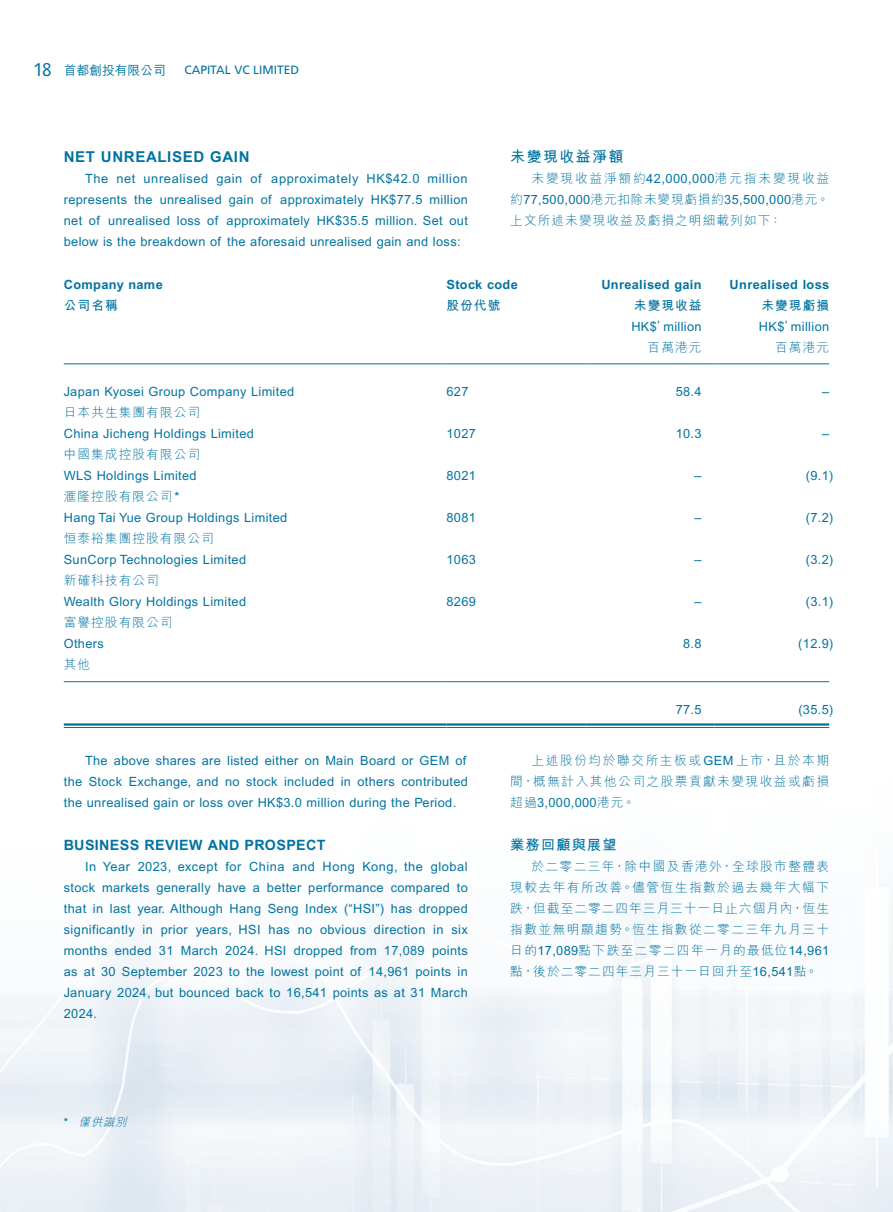
<style>
.page{position:relative;width:893px;height:1212px;background:#fff}
.page>*{position:absolute;margin:0;border:0;box-sizing:border-box;transform-origin:0 0}
.t1{font:700 15px "Arial";letter-spacing:.045em;color:#0073a1}
.t2{font:700 15px "M Hei HK";letter-spacing:.095em;color:#0073a1}
.t3{font:700 14.25px "Arial";letter-spacing:.03em;color:#0073a1}
.t4{font:700 14.25px "M Hei HK";letter-spacing:.08em;color:#0073a1}
.t5{font:12.75px/21px "Arial";letter-spacing:.03em;color:#0073a1;text-align:justify}
.t6{font:300 12.75px/21px "M Hei HK";letter-spacing:.08em;color:#0073a1;text-align:justify}
.t7{font:700 12.75px "Arial";letter-spacing:.03em;color:#0073a1}
.t8{font:300 12.75px/21px "M Hei HK";letter-spacing:.11em;color:#0073a1;text-align:right}
.t9{font:300 12.75px "M Hei HK";letter-spacing:.14em;color:#0073a1}
.t10{font:700 12.75px "M Hei HK";letter-spacing:.08em;color:#0073a1}
.t11{font:500 12.75px "M Hei HK";color:#0073a1}
.t12{font:12px "Frutiger LT Std";color:#0073a1}
.t13{font:italic 300 11.25px "M Hei HK";color:#0073a1}
.s1{font-family:"Vectora LT Std";font-weight:400;font-size:18px}
.s2{font-family:"Arial";font-weight:400}
.s3{font-family:"M Hei HK";font-weight:300}
.s4{font-family:"Arial";font-weight:400;font-style:normal}
</style>
<div class="page">
<hr style="left:64px;top:363px;width:382px;height:1px;background:#0073a1">
<hr style="left:446px;top:363px;width:141px;height:1px;background:#0073a1">
<hr style="left:587px;top:363px;width:127px;height:1px;background:#0073a1">
<hr style="left:714px;top:363px;width:115px;height:1px;background:#0073a1">
<hr style="left:64px;top:681px;width:382px;height:1px;background:#0073a1">
<hr style="left:446px;top:681px;width:141px;height:1px;background:#0073a1">
<hr style="left:587px;top:681px;width:127px;height:1px;background:#0073a1">
<hr style="left:714px;top:681px;width:115px;height:1px;background:#0073a1">
<hr style="left:64px;top:723px;width:382px;height:3px;background:#0073a1">
<hr style="left:64px;top:727px;width:382px;height:1px;background:#0073a1">
<hr style="left:446px;top:723px;width:141px;height:3px;background:#0073a1">
<hr style="left:446px;top:727px;width:141px;height:1px;background:#0073a1">
<hr style="left:587px;top:723px;width:127px;height:3px;background:#0073a1">
<hr style="left:587px;top:727px;width:127px;height:1px;background:#0073a1">
<hr style="left:714px;top:723px;width:115px;height:3px;background:#0073a1">
<hr style="left:714px;top:727px;width:115px;height:1px;background:#0073a1">
<p class="t11" style="left:33px;top:61px;width:134px"><span class="s1">18</span> 首都創投有限公司</p>
<p class="t12" style="left:184px;top:63px;width:116px">CAPITAL VC LIMITED</p>
<p class="t2" style="left:510px;top:146px;width:115px">未變現收益淨額</p>
<p class="t9" style="left:531px;top:172px;width:299px">未變現收益淨額約<span class="s2">42,000,000</span>港元指未變現收益</p>
<p class="t5" style="left:510px;top:189px;width:320px"><span class="s3">約</span>77,500,000<span class="s3">港元扣除未變現虧損約</span>35,500,000<span class="s3">港元。</span></p>
<p class="t6" style="left:510px;top:210px;width:273px">上文所述未變現收益及虧損之明細載列如下：</p>
<p class="t1" style="left:64px;top:148px;width:187px">NET UNREALISED GAIN</p>
<p class="t5" style="left:64px;top:168px;width:406px;text-indent:21px">The net unrealised gain of approximately HK$42.0 million represents the unrealised gain of approximately HK$77.5 million net of unrealised loss of approximately HK$35.5 million. Set out below is the breakdown of the aforesaid unrealised gain and loss:</p>
<p class="t7" style="left:64px;top:276px;width:100px">Company name</p>
<p class="t7" style="left:446px;top:276px;width:73px">Stock code</p>
<p class="t7" style="left:601px;top:276px;width:102px">Unrealised gain</p>
<p class="t7" style="left:730px;top:276px;width:101px">Unrealised loss</p>
<p class="t10" style="left:64px;top:296px;width:55px">公司名稱</p>
<p class="t10" style="left:446px;top:296px;width:55px">股份代號</p>
<p class="t10" style="left:634px;top:296px;width:69px">未變現收益</p>
<p class="t10" style="left:761px;top:296px;width:69px">未變現虧損</p>
<p class="t5" style="left:631px;top:316px;width:72px">HK$’ million</p>
<p class="t5" style="left:759px;top:316px;width:72px">HK$’ million</p>
<p class="t6" style="left:648px;top:336px;width:55px">百萬港元</p>
<p class="t6" style="left:775px;top:336px;width:55px">百萬港元</p>
<p class="t5" style="left:64px;top:382px;width:232px">Japan Kyosei Group Company Limited</p>
<p class="t5" style="left:446px;top:382px;width:23px">627</p>
<p class="t5" style="left:676px;top:382px;width:27px">58.4</p>
<p class="t5" style="left:822px;top:382px;width:9px">–</p>
<p class="t6" style="left:64px;top:402px;width:138px">日本共生集團有限公司</p>
<p class="t5" style="left:64px;top:424px;width:192px">China Jicheng Holdings Limited</p>
<p class="t5" style="left:446px;top:424px;width:31px">1027</p>
<p class="t5" style="left:676px;top:424px;width:27px">10.3</p>
<p class="t5" style="left:822px;top:424px;width:9px">–</p>
<p class="t6" style="left:64px;top:444px;width:138px">中國集成控股有限公司</p>
<p class="t5" style="left:64px;top:466px;width:134px">WLS Holdings Limited</p>
<p class="t5" style="left:446px;top:466px;width:31px">8021</p>
<p class="t5" style="left:694px;top:466px;width:9px">–</p>
<p class="t5" style="left:806px;top:466px;width:29px">(9.1)</p>
<p class="t6" style="left:64px;top:486px;width:117px">滙隆控股有限公司<span class="s2">*</span></p>
<p class="t5" style="left:64px;top:508px;width:225px">Hang Tai Yue Group Holdings Limited</p>
<p class="t5" style="left:446px;top:508px;width:31px">8081</p>
<p class="t5" style="left:694px;top:508px;width:9px">–</p>
<p class="t5" style="left:806px;top:508px;width:29px">(7.2)</p>
<p class="t6" style="left:64px;top:528px;width:152px">恒泰裕集團控股有限公司</p>
<p class="t5" style="left:64px;top:550px;width:184px">SunCorp Technologies Limited</p>
<p class="t5" style="left:446px;top:550px;width:31px">1063</p>
<p class="t5" style="left:694px;top:550px;width:9px">–</p>
<p class="t5" style="left:806px;top:550px;width:29px">(3.2)</p>
<p class="t6" style="left:64px;top:570px;width:97px">新確科技有公司</p>
<p class="t5" style="left:64px;top:592px;width:184px">Wealth Glory Holdings Limited</p>
<p class="t5" style="left:446px;top:592px;width:31px">8269</p>
<p class="t5" style="left:694px;top:592px;width:9px">–</p>
<p class="t5" style="left:806px;top:592px;width:29px">(3.1)</p>
<p class="t6" style="left:64px;top:612px;width:110px">富譽控股有限公司</p>
<p class="t5" style="left:64px;top:634px;width:42px">Others</p>
<p class="t5" style="left:683px;top:634px;width:20px">8.8</p>
<p class="t5" style="left:798px;top:634px;width:37px">(12.9)</p>
<p class="t6" style="left:64px;top:654px;width:28px">其他</p>
<p class="t5" style="left:676px;top:699px;width:27px">77.5</p>
<p class="t5" style="left:798px;top:699px;width:37px">(35.5)</p>
<p class="t5" style="left:64px;top:750px;width:406px;text-indent:21px">The above shares are listed either on Main Board or GEM of the Stock Exchange, and no stock included in others contributed the unrealised gain or loss over HK$3.0 million during the Period.</p>
<p class="t3" style="left:64px;top:837px;width:263px">BUSINESS REVIEW AND PROSPECT</p>
<p class="t5" style="left:64px;top:857px;width:406px;text-indent:21px">In Year 2023, except for China and Hong Kong, the global stock markets generally have a better performance compared to that in last year. Although Hang Seng Index (“HSI”) has dropped significantly in prior years, HSI has no obvious direction in six months ended 31 March 2024. HSI dropped from 17,089 points as at 30 September 2023 to the lowest point of 14,961 points in January 2024, but bounced back to 16,541 points as at 31 March 2024.</p>
<p class="t8" style="left:510px;top:749px;width:320px">上述股份均於聯交所主板或<span class="s2">GEM</span>上市，且於本期<br>間，概無計入其他公司之股票貢獻未變現收益或虧損</p>
<p class="t5" style="left:510px;top:792px;width:126px"><span class="s3">超過</span>3,000,000<span class="s3">港元。</span></p>
<p class="t4" style="left:510px;top:835px;width:108px">業務回顧與展望</p>
<p class="t6" style="left:510px;top:856px;width:320px;text-indent:21px">於二零二三年，除中國及香港外，全球股市整體表現較去年有所改善。儘管恆生指數於過去幾年大幅下跌，但截至二零二四年三月三十一日止六個月內，恆生指數並無明顯趨勢。恆生指數從二零二三年九月三十日的<span class="s2">17,089</span>點下跌至二零二四年一月的最低位<span class="s2">14,961</span>點，後於二零二四年三月三十一日回升至<span class="s2">16,541</span>點。</p>
<p class="t13" style="left:64px;top:1115px;width:67px"><span class="s4">*</span> 僅供識別</p>
</div>
